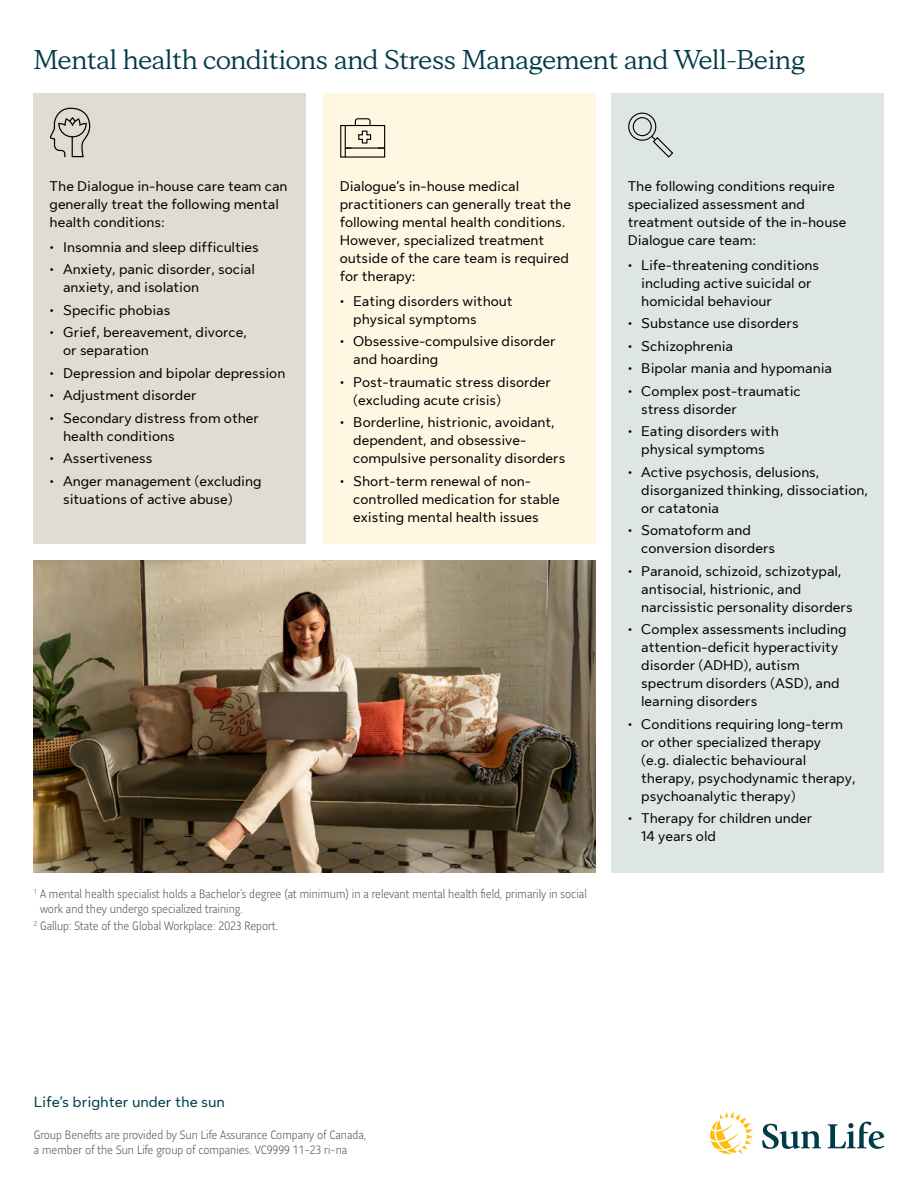
<style>
.page{position:relative;width:918px;height:1188px;background:#fff}
.page>*{position:absolute;margin:0;border:0;box-sizing:border-box;transform-origin:0 0}
.t1{font:27px "Sun Life New Display";color:#003b49}
.t2{font:15px "Sun Life New Text";color:#003b49}
.t3{font:14.25px/18px "Sun Life New Text";color:#000}
.t4{font:300 12px/15px "Sun Life Sans Condensed";color:#58595b}
</style>
<div class="page">
<div style="left:324px;top:94px;width:272px;height:450px;background:#fff7e1"></div>
<div style="left:33px;top:94px;width:273px;height:450px;background:#e1dcd1"></div>
<div style="left:612px;top:94px;width:272px;height:779px;background:#dee6e1"></div>
<div style="left:345px;top:125px;width:40px;height:33px;border:1px solid #000"></div>
<div style="left:340px;top:125px;width:6px;height:33px;border:1px solid #000"></div>
<hr style="left:346px;top:147px;width:39px;height:2px;background:#000">
<svg style="left:345px;top:118px;width:27px;height:31px"></svg>
<svg style="left:50px;top:107px;width:41px;height:51px"></svg>
<svg style="left:650px;top:135px;width:24px;height:23px"></svg>
<div style="left:628px;top:113px;width:28px;height:28px;border:1px solid #000;border-radius:50%"></div>
<div style="left:633px;top:117px;width:19px;height:19px;border:1px solid #000;border-radius:50%"></div>
<img style="left:33px;top:560px;width:562px;height:313px">
<svg style="left:762px;top:1124px;width:59px;height:25px"></svg>
<svg style="left:828px;top:1122px;width:56px;height:27px"></svg>
<svg style="left:710px;top:1112px;width:43px;height:42px"></svg>
<h1 class="t1" style="left:34px;top:41px;width:773px">Mental health conditions and Stress Management and Well-Being</h1>
<p class="t3" style="left:50px;top:176px;width:239px">The Dialogue in-house care team can generally treat the following mental health conditions:</p>
<p class="t3" style="left:50px;top:237px;width:211px">• Insomnia and sleep difficulties</p>
<p class="t3" style="left:63px;top:260px;width:193px;text-indent:-14px">• Anxiety, panic disorder, social anxiety, and isolation</p>
<p class="t3" style="left:50px;top:300px;width:122px">• Specific phobias</p>
<p class="t3" style="left:63px;top:323px;width:185px;text-indent:-14px">• Grief, bereavement, divorce, or separation</p>
<p class="t3" style="left:50px;top:363px;width:237px">• Depression and bipolar depression</p>
<p class="t3" style="left:50px;top:386px;width:148px">• Adjustment disorder</p>
<p class="t3" style="left:63px;top:408px;width:197px;text-indent:-14px">• Secondary distress from other health conditions</p>
<p class="t3" style="left:50px;top:449px;width:104px">• Assertiveness</p>
<p class="t3" style="left:63px;top:471px;width:200px;text-indent:-14px">• Anger management (excluding situations of active abuse)</p>
<p class="t3" style="left:340px;top:176px;width:233px">Dialogue’s in-house medical practitioners can generally treat the following mental health conditions.<br>However, specialized treatment outside of the care team is required for therapy:</p>
<p class="t3" style="left:353px;top:291px;width:161px;text-indent:-14px">• Eating disorders without physical symptoms</p>
<p class="t3" style="left:353px;top:332px;width:204px;text-indent:-14px">• Obsessive-compulsive disorder and hoarding</p>
<p class="t3" style="left:353px;top:372px;width:199px;text-indent:-14px">• Post-traumatic stress disorder (excluding acute crisis)</p>
<p class="t3" style="left:353px;top:413px;width:214px;text-indent:-14px">• Borderline, histrionic, avoidant, dependent, and obsessive&shy;compulsive personality disorders</p>
<p class="t3" style="left:353px;top:471px;width:208px;text-indent:-14px">• Short-term renewal of non&shy;controlled medication for stable existing mental health issues</p>
<p class="t4" style="left:40px;top:886px;width:548px;text-indent:-6px"><sup>1</sup> A mental health specialist holds a Bachelor’s degree (at minimum) in a relevant mental health field, primarily in social work and they undergo specialized training.</p>
<p class="t4" style="left:34px;top:918px;width:246px"><sup>2</sup> Gallup: State of the Global Workplace: 2023 Report.</p>
<p class="t3" style="left:628px;top:176px;width:220px">The following conditions require specialized assessment and treatment outside of the in-house<br>Dialogue care team:</p>
<p class="t3" style="left:641px;top:255px;width:179px;text-indent:-14px">• Life-threatening conditions including active suicidal or homicidal behaviour</p>
<p class="t3" style="left:628px;top:314px;width:172px">• Substance use disorders</p>
<p class="t3" style="left:628px;top:336px;width:107px">• Schizophrenia</p>
<p class="t3" style="left:628px;top:359px;width:206px">• Bipolar mania and hypomania</p>
<p class="t3" style="left:641px;top:381px;width:161px;text-indent:-14px">• Complex post-traumatic stress disorder</p>
<p class="t3" style="left:628px;top:422px;width:153px;text-align:center">• Eating disorders with physical symptoms</p>
<p class="t3" style="left:641px;top:462px;width:228px;text-indent:-14px">• Active psychosis, delusions, disorganized thinking, dissociation, or catatonia</p>
<p class="t3" style="left:641px;top:521px;width:135px;text-indent:-14px">• Somatoform and conversion disorders</p>
<p class="t3" style="left:641px;top:561px;width:213px;text-indent:-14px">• Paranoid, schizoid, schizotypal, antisocial, histrionic, and narcissistic personality disorders</p>
<p class="t3" style="left:641px;top:620px;width:207px;text-indent:-14px">• Complex assessments including attention-deficit hyperactivity disorder (ADHD), autism spectrum disorders (ASD), and learning disorders</p>
<p class="t3" style="left:641px;top:714px;width:216px;text-indent:-14px">• Conditions requiring long-term or other specialized therapy<br>(e.g. dialectic behavioural therapy, psychodynamic therapy, psychoanalytic therapy)</p>
<p class="t3" style="left:641px;top:809px;width:173px;text-indent:-14px">• Therapy for children under<br>14 years old</p>
<p class="t2" style="left:34px;top:1092px;width:193px">Life’s brighter under the sun</p>
<p class="t4" style="left:34px;top:1127px;width:334px">Group Benefits are provided by Sun Life Assurance Company of Canada, a member of the Sun Life group of companies. VC9999 11-23 ri-na</p>
</div>
